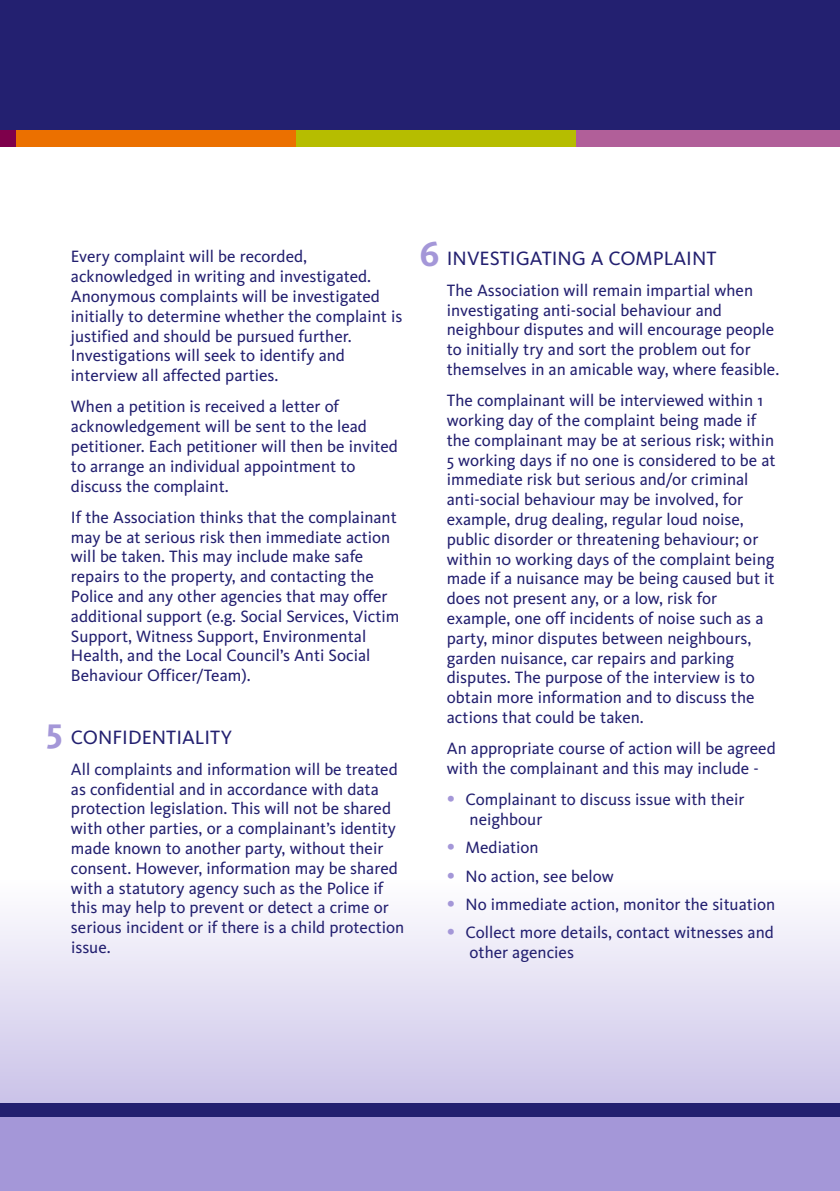
<style>
.page{position:relative;width:840px;height:1191px;background:#fff}
.page>*{position:absolute;margin:0;border:0;box-sizing:border-box;transform-origin:0 0}
.t1{font:700 36px "Kievit";color:#a497d8}
.t2{font:20px "Kievit";color:#232070}
.t3{font:17px/19.8px "Kievit";color:#232070}
.s1{font-size:22px;color:#a497d8}
</style>
<div class="page">
<svg style="left:0;top:916px;width:839px;height:187px"></svg>
<div style="left:0;top:1117px;width:839px;height:74px;background:#a497d8"></div>
<div style="left:0;top:1103px;width:839px;height:14px;background:#232070"></div>
<div style="left:0;top:0;width:839px;height:135px;background:#232070"></div>
<div style="left:0;top:130px;width:16px;height:17px;background:#7e004b"></div>
<div style="left:16px;top:130px;width:280px;height:17px;background:#eb7000"></div>
<div style="left:296px;top:130px;width:279px;height:17px;background:#b6bd00"></div>
<div style="left:575px;top:130px;width:264px;height:17px;background:#b15f99"></div>
<h1 class="t1" style="left:46px;top:708px;width:18px">5</h1>
<p class="t3" style="left:71px;top:247px;width:238px">Every complaint will be recorded,</p>
<h1 class="t1" style="left:419px;top:233px;width:21px">6</h1>
<p class="t3" style="left:71px;top:266px;width:333px">acknowledged in writing and investigated.<br>Anonymous complaints will be investigated initially to determine whether the complaint is justified and should be pursued further.<br>Investigations will seek to identify and interview all affected parties.</p>
<p class="t3" style="left:71px;top:396px;width:328px">When a petition is received a letter of acknowledgement will be sent to the lead petitioner. Each petitioner will then be invited to arrange an individual appointment to discuss the complaint.</p>
<p class="t3" style="left:71px;top:507px;width:330px">If the Association thinks that the complainant may be at serious risk then immediate action will be taken. This may include make safe repairs to the property, and contacting the Police and any other agencies that may offer additional support (e.g. Social Services, Victim Support, Witness Support, Environmental Health, and the Local Council’s Anti Social Behaviour Officer/Team).</p>
<p class="t2" style="left:71px;top:725px;width:162px">CONFIDENTIALITY</p>
<p class="t3" style="left:71px;top:759px;width:334px">All complaints and information will be treated as confidential and in accordance with data protection legislation. This will not be shared with other parties, or a complainant’s identity made known to another party, without their consent. However, information may be shared with a statutory agency such as the Police if this may help to prevent or detect a crime or serious incident or if there is a child protection issue.</p>
<p class="t2" style="left:446px;top:246px;width:271px">INVESTIGATING A COMPLAINT</p>
<p class="t3" style="left:446px;top:280px;width:334px">The Association will remain impartial when investigating anti-social behaviour and neighbour disputes and will encourage people to initially try and sort the problem out for themselves in an amicable way, where feasible.</p>
<p class="t3" style="left:446px;top:390px;width:330px">The complainant will be interviewed within 1 working day of the complaint being made if the complainant may be at serious risk; within 5 working days if no one is considered to be at immediate risk but serious and/or criminal anti-social behaviour may be involved, for example, drug dealing, regular loud noise, public disorder or threatening behaviour; or within 10 working days of the complaint being made if a nuisance may be being caused but it does not present any, or a low, risk for example, one off incidents of noise such as a party, minor disputes between neighbours, garden nuisance, car repairs and parking disputes. The purpose of the interview is to obtain more information and to discuss the actions that could be taken.</p>
<p class="t3" style="left:446px;top:738px;width:330px">An appropriate course of action will be agreed with the complainant and this may include -</p>
<p class="t3" style="left:469px;top:789px;width:276px;text-indent:-23px"><span class="s1">•</span> Complainant to discuss issue with their neighbour</p>
<p class="t3" style="left:446px;top:837px;width:93px"><span class="s1">•</span> Mediation</p>
<p class="t3" style="left:446px;top:866px;width:168px"><span class="s1">•</span> No action, see below</p>
<p class="t3" style="left:446px;top:894px;width:330px"><span class="s1">•</span> No immediate action, monitor the situation</p>
<p class="t3" style="left:469px;top:922px;width:306px;text-indent:-23px"><span class="s1">•</span> Collect more details, contact witnesses and other agencies</p>
</div>
